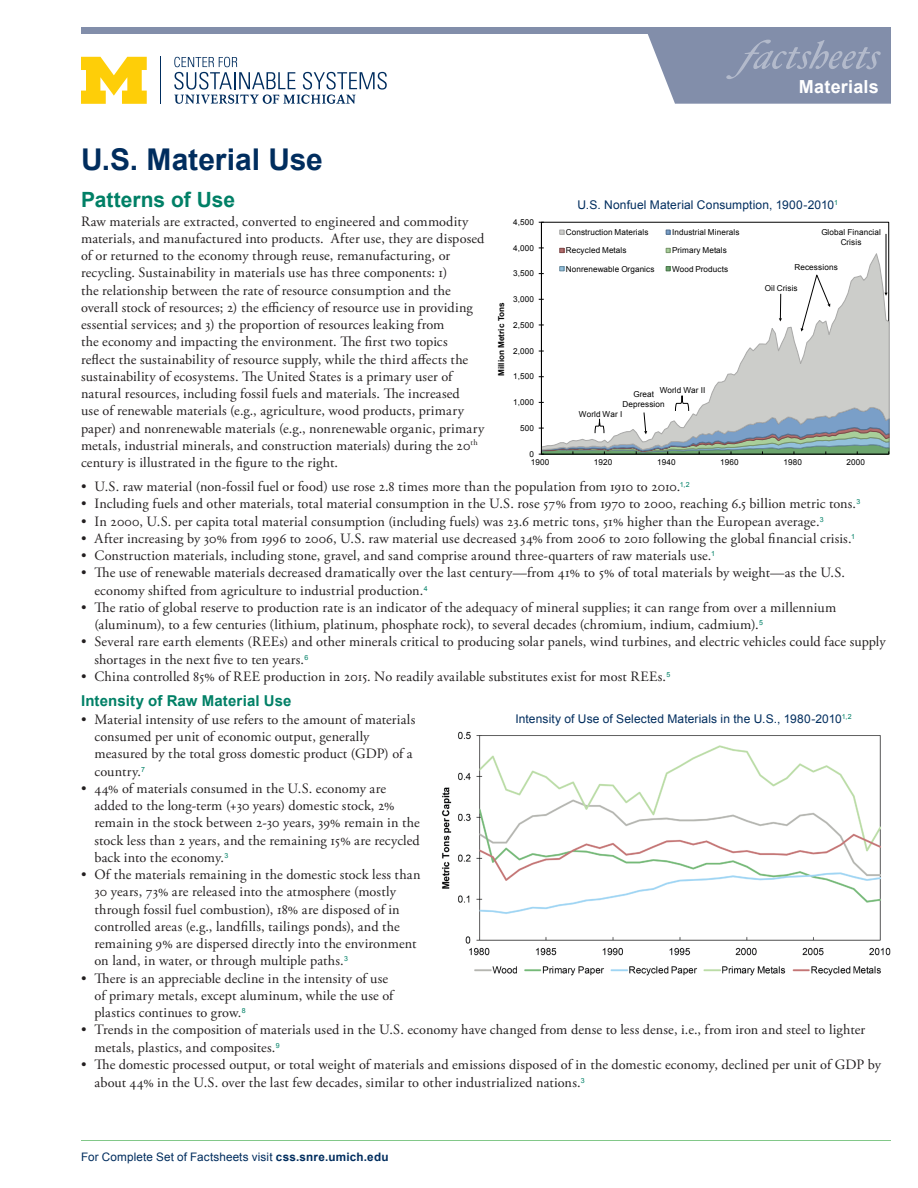
<style>
.page{position:relative;width:918px;height:1188px;background:#fff}
.page>*{position:absolute;margin:0;border:0;box-sizing:border-box;transform-origin:0 0}
.t1{font:700 30px "Arial";color:#002d5e}
.Main_subhead{font:700 21px "Arial";color:#008066}
.t2{font:700 18px "Arial";letter-spacing:.01em;color:#fff}
.sub_head{font:700 15px "Arial";letter-spacing:.01em;color:#008066}
.bullets{font:14.25px/17.2px "Adobe Garamond Pro";letter-spacing:.01em;color:#231f20}
.chart_headline{font:12px "Arial";letter-spacing:.01em;color:#002d5e}
.folio{font:11.7px "Arial";letter-spacing:.01em;color:#002d5e}
.t3{font:8.1px/9.8px "Arial";letter-spacing:.015em;color:#000;text-align:center}
.t4{font:700 8.1px "Arial";letter-spacing:.01em;color:#000}
.s1{font-weight:700}
</style>
<div class="page">
<div style="left:81px;top:27px;width:810px;height:7px;background:#828eaa"></div>
<hr style="left:81px;top:1140px;width:810px;height:1px;background:#82c889">
<svg style="left:174px;top:57px;width:213px;height:47px"></svg>
<hr style="left:160px;top:57px;width:1px;height:47px;background:#002d5e">
<svg style="left:81px;top:57px;width:66px;height:47px"></svg>
<svg style="left:647px;top:34px;width:244px;height:70px;background:#8d98b1"></svg>
<img style="left:442px;top:731px;width:449px;height:245px">
<svg style="left:542px;top:253px;width:347px;height:142px"></svg>
<hr style="left:541px;top:222px;width:1px;height:232px;background:#000">
<svg style="left:560px;top:230px;width:4px;height:5px"></svg>
<svg style="left:666px;top:230px;width:4px;height:5px"></svg>
<svg style="left:560px;top:248px;width:4px;height:5px"></svg>
<svg style="left:666px;top:248px;width:4px;height:5px"></svg>
<svg style="left:560px;top:266px;width:4px;height:5px"></svg>
<svg style="left:666px;top:266px;width:4px;height:5px"></svg>
<svg style="left:539px;top:395px;width:350px;height:60px"></svg>
<svg style="left:779px;top:294px;width:3px;height:27px"></svg>
<svg style="left:801px;top:274px;width:29px;height:58px"></svg>
<hr style="left:886px;top:234px;width:1px;height:59px;background:#000">
<svg style="left:884px;top:293px;width:4px;height:3px"></svg>
<p class="t2" style="left:799px;top:74px;width:81px">Materials</p>
<p class="t1" style="left:81px;top:140px;width:243px">U.S. Material Use</p>
<p class="Main_subhead" style="left:81px;top:186px;width:156px">Patterns of Use</p>
<p class="bullets" style="left:81px;top:213px;width:405px">Raw materials are extracted, converted to engineered and commodity materials, and manufactured into products. After use, they are disposed of or returned to the economy through reuse, remanufacturing, or recycling. Sustainability in materials use has three components: 1)<br>the relationship between the rate of resource consumption and the overall stock of resources; 2) the efficiency of resource use in providing essential services; and 3) the proportion of resources leaking from<br>the economy and impacting the environment. The first two topics reflect the sustainability of resource supply, while the third affects the sustainability of ecosystems. The United States is a primary user of natural resources, including fossil fuels and materials. The increased<br>use of renewable materials (e.g., agriculture, wood products, primary paper) and nonrenewable materials (e.g., nonrenewable organic, primary metals, industrial minerals, and construction materials) during the 20<sup>th </sup>century is illustrated in the figure to the right.</p>
<p class="bullets" style="left:81px;top:478px;width:610px">• U.S. raw material (non-fossil fuel or food) use rose 2.8 times more than the population from 1910 to 2010.<sup>1,2</sup></p>
<p class="bullets" style="left:81px;top:496px;width:781px">• Including fuels and other materials, total material consumption in the U.S. rose 57% from 1970 to 2000, reaching 6.5 billion metric tons.<sup>3</sup></p>
<p class="bullets" style="left:81px;top:513px;width:744px">• In 2000, U.S. per capita total material consumption (including fuels) was 23.6 metric tons, 51% higher than the European average.<sup>3</sup></p>
<p class="bullets" style="left:81px;top:530px;width:776px">• After increasing by 30% from 1996 to 2006, U.S. raw material use decreased 34% from 2006 to 2010 following the global financial crisis.<sup>1</sup></p>
<p class="bullets" style="left:81px;top:547px;width:635px">• Construction materials, including stone, gravel, and sand comprise around three-quarters of raw materials use.<sup>1</sup></p>
<p class="bullets" style="left:94px;top:565px;width:752px;text-indent:-14px">• The use of renewable materials decreased dramatically over the last century—from 41% to 5% of total materials by weight—as the U.S. economy shifted from agriculture to industrial production.<sup>4</sup></p>
<p class="bullets" style="left:94px;top:599px;width:743px;text-indent:-14px">• The ratio of global reserve to production rate is an indicator of the adequacy of mineral supplies; it can range from over a millennium (aluminum), to a few centuries (lithium, platinum, phosphate rock), to several decades (chromium, indium, cadmium).<sup>5</sup></p>
<p class="bullets" style="left:94px;top:634px;width:793px;text-indent:-14px">• Several rare earth elements (REEs) and other minerals critical to producing solar panels, wind turbines, and electric vehicles could face supply shortages in the next five to ten years.<sup>6</sup></p>
<p class="bullets" style="left:81px;top:668px;width:591px">• China controlled 85% of REE production in 2015. No readily available substitutes exist for most REEs.<sup>5</sup></p>
<p class="sub_head" style="left:81px;top:690px;width:212px">Intensity of Raw Material Use</p>
<p class="bullets" style="left:94px;top:711px;width:322px;text-indent:-14px">• Material intensity of use refers to the amount of materials consumed per unit of economic output, generally measured by the total gross domestic product (GDP) of a country.<sup>7</sup></p>
<p class="bullets" style="left:94px;top:780px;width:327px;text-indent:-14px">• 44% of materials consumed in the U.S. economy are added to the long-term (+30 years) domestic stock, 2% remain in the stock between 2-30 years, 39% remain in the stock less than 2 years, and the remaining 15% are recycled back into the economy.<sup>3</sup></p>
<p class="bullets" style="left:94px;top:867px;width:328px;text-indent:-14px">• Of the materials remaining in the domestic stock less than 30 years, 73% are released into the atmosphere (mostly through fossil fuel combustion), 18% are disposed of in controlled areas (e.g., landfills, tailings ponds), and the remaining 9% are dispersed directly into the environment on land, in water, or through multiple paths.<sup>3</sup></p>
<p class="bullets" style="left:94px;top:970px;width:300px;text-indent:-14px">• There is an appreciable decline in the intensity of use of primary metals, except aluminum, while the use of plastics continues to grow.<sup>8</sup></p>
<p class="bullets" style="left:94px;top:1022px;width:772px;text-indent:-14px">• Trends in the composition of materials used in the U.S. economy have changed from dense to less dense, i.e., from iron and steel to lighter metals, plastics, and composites.<sup>9</sup></p>
<p class="bullets" style="left:94px;top:1056px;width:788px;line-height:18px;text-indent:-14px">• The domestic processed output, or total weight of materials and emissions disposed of in the domestic economy, declined per unit of GDP by about 44% in the U.S. over the last few decades, similar to other industrialized nations.<sup>3</sup></p>
<p class="chart_headline" style="left:577px;top:197px;width:262px">U.S. Nonfuel Material Consumption, 1900-2010<sup>1</sup></p>
<p class="t3" style="left:513px;top:217px;width:22px">4,500</p>
<p class="t3" style="left:566px;top:227px;width:84px">Construction Materials</p>
<p class="t3" style="left:672px;top:227px;width:69px">Industrial Minerals</p>
<p class="t3" style="left:566px;top:246px;width:62px">Recycled Metals</p>
<p class="t3" style="left:672px;top:246px;width:56px">Primary Metals</p>
<p class="t3" style="left:566px;top:264px;width:90px">Nonrenewable Organics</p>
<p class="t3" style="left:672px;top:264px;width:58px">Wood Products</p>
<p class="t3" style="left:821px;top:228px;width:61px">Global Financial<br>Crisis</p>
<p class="t3" style="left:513px;top:243px;width:22px">4,000</p>
<p class="t3" style="left:795px;top:263px;width:45px">Recessions</p>
<p class="t3" style="left:513px;top:269px;width:22px">3,500</p>
<p class="t3" style="left:765px;top:283px;width:34px">Oil Crisis</p>
<p class="t3" style="left:513px;top:295px;width:22px">3,000</p>
<p class="t4" style="left:496px;top:376px;width:76px;rotate:-90deg">Million Metric Tons</p>
<p class="t3" style="left:513px;top:320px;width:22px">2,500</p>
<p class="t3" style="left:513px;top:346px;width:22px">2,000</p>
<p class="t3" style="left:513px;top:372px;width:22px">1,500</p>
<p class="t3" style="left:660px;top:385px;width:47px">World War II</p>
<p class="t3" style="left:623px;top:390px;width:44px">Great<br>Depression</p>
<p class="t3" style="left:513px;top:398px;width:22px">1,000</p>
<p class="t3" style="left:579px;top:410px;width:45px">World War I</p>
<p class="t3" style="left:520px;top:423px;width:15px">500</p>
<p class="t3" style="left:529px;top:449px;width:6px">0</p>
<p class="t3" style="left:531px;top:457px;width:20px">1900</p>
<p class="t3" style="left:594px;top:457px;width:20px">1920</p>
<p class="t3" style="left:657px;top:457px;width:20px">1940</p>
<p class="t3" style="left:720px;top:457px;width:20px">1960</p>
<p class="t3" style="left:783px;top:457px;width:20px">1980</p>
<p class="t3" style="left:847px;top:457px;width:20px">2000</p>
<p class="chart_headline" style="left:515px;top:711px;width:338px">Intensity of Use of Selected Materials in the U.S., 1980-2010<sup>1,2</sup></p>
<p class="folio" style="left:81px;top:1149px;width:309px">For Complete Set of Factsheets visit <span class="s1">css.snre.umich.edu</span></p>
</div>
